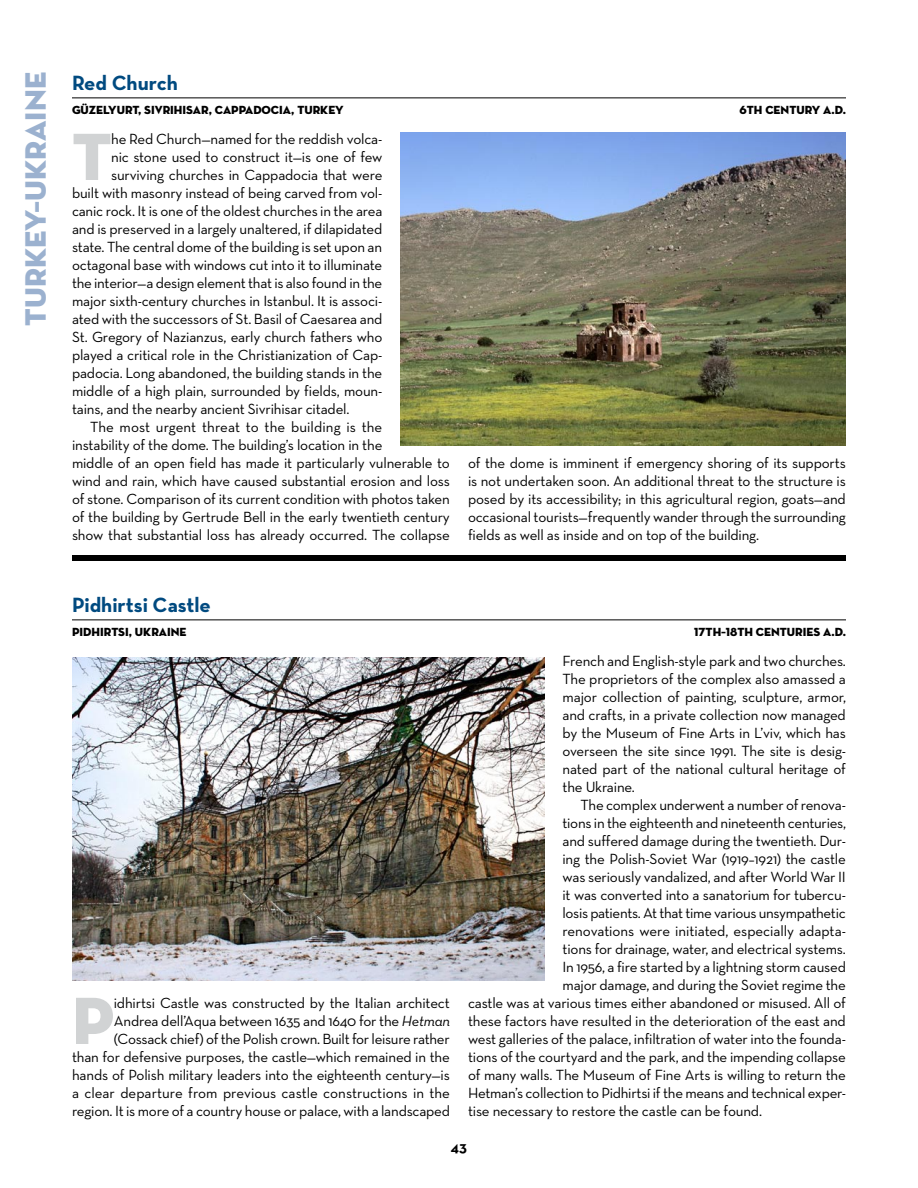
<style>
.page{position:relative;width:918px;height:1188px;background:#fff}
.page>*{position:absolute;margin:0;border:0;box-sizing:border-box;transform-origin:0 0}
.t1{font:67.95px "Neutra Disp Titling";color:#d1d3d4}
.t2{font:30px "Neutra Disp Titling";color:#9bb1cf}
.t3{font:700 21px "Neutra Text";color:#004a80}
.t4{font:15px/18px "Neutra Text";letter-spacing:-.01em;color:#000;text-align:justify}
.t5{font:700 15px "Neutra Text";color:#000}
.t6{font:12px "Neutra Disp Titling";color:#000}
.s1{font-style:italic}
</style>
<div class="page">
<hr style="left:72px;top:620px;width:774px;height:1px;background:#000">
<div style="left:72px;top:555px;width:774px;height:6px;background:#000"></div>
<hr style="left:72px;top:98px;width:774px;height:1px;background:#000">
<img style="left:400px;top:132px;width:446px;height:314px">
<img style="left:72px;top:657px;width:472px;height:324px">
<h2 class="t2" style="left:17px;top:326px;width:255px;rotate:-90deg">TURKEY–UKRAINE</h2>
<h3 class="t3" style="left:72px;top:70px;width:107px">Red Church</h3>
<p class="t6" style="left:72px;top:102px;width:273px">GÜZELYURT, SIVRIHISAR, CAPPADOCIA, TURKEY</p>
<p class="t6" style="left:739px;top:102px;width:108px">6TH CENTURY A.D.</p>
<h1 class="t1" style="left:72px;top:114px;width:41px">T</h1>
<p class="t4" style="left:111px;top:130px;width:273px">he Red Church—named for the reddish volca-</p>
<p class="t4" style="left:111px;top:148px;width:273px">nic stone used to construct it—is one of few</p>
<p class="t4" style="left:111px;top:166px;width:273px">surviving churches in Cappadocia that were</p>
<p class="t4" style="left:72px;top:184px;width:312px">built with masonry instead of being carved from vol-</p>
<p class="t4" style="left:72px;top:202px;width:312px">canic rock. It is one of the oldest churches in the area</p>
<p class="t4" style="left:72px;top:220px;width:312px">and is preserved in a largely unaltered, if dilapidated</p>
<p class="t4" style="left:72px;top:238px;width:312px">state. The central dome of the building is set upon an</p>
<p class="t4" style="left:72px;top:256px;width:312px">octagonal base with windows cut into it to illuminate</p>
<p class="t4" style="left:72px;top:274px;width:312px">the interior—a design element that is also found in the</p>
<p class="t4" style="left:72px;top:292px;width:312px">major sixth-century churches in Istanbul. It is associ-</p>
<p class="t4" style="left:72px;top:310px;width:312px">ated with the successors of St. Basil of Caesarea and</p>
<p class="t4" style="left:72px;top:328px;width:312px">St. Gregory of Nazianzus, early church fathers who</p>
<p class="t4" style="left:72px;top:346px;width:312px">played a critical role in the Christianization of Cap-</p>
<p class="t4" style="left:72px;top:364px;width:312px">padocia. Long abandoned, the building stands in the</p>
<p class="t4" style="left:72px;top:382px;width:312px">middle of a high plain, surrounded by fields, moun-</p>
<p class="t4" style="left:72px;top:400px;width:279px">tains, and the nearby ancient Sivrihisar citadel.</p>
<p class="t4" style="left:90px;top:418px;width:294px">The most urgent threat to the building is the</p>
<p class="t4" style="left:72px;top:436px;width:312px">instability of the dome. The building’s location in the</p>
<p class="t4" style="left:72px;top:454px;width:379px">middle of an open field has made it particularly vulnerable to</p>
<p class="t4" style="left:72px;top:472px;width:379px">wind and rain, which have caused substantial erosion and loss</p>
<p class="t4" style="left:72px;top:490px;width:379px">of stone. Comparison of its current condition with photos taken</p>
<p class="t4" style="left:72px;top:508px;width:379px">of the building by Gertrude Bell in the early twentieth century</p>
<p class="t4" style="left:72px;top:526px;width:379px">show that substantial loss has already occurred. The collapse</p>
<p class="t4" style="left:468px;top:454px;width:380px">of the dome is imminent if emergency shoring of its supports is not undertaken soon. An additional threat to the structure is posed by its accessibility; in this agricultural region, goats—and occasional tourists—frequently wander through the surrounding fields as well as inside and on top of the building.</p>
<h3 class="t3" style="left:72px;top:592px;width:140px">Pidhirtsi Castle</h3>
<p class="t6" style="left:72px;top:624px;width:116px">PIDHIRTSI, UKRAINE</p>
<p class="t6" style="left:694px;top:624px;width:153px">17TH–18TH CENTURIES A.D.</p>
<p class="t4" style="left:72px;top:994px;width:380px;text-align:right">idhirtsi Castle was constructed by the Italian architect Andrea dell’Aqua between 1635 and 1640 for the <span class="s1">Hetman </span>(Cossack chief) of the Polish crown. Built for leisure rather<br>than for defensive purposes, the castle—which remained in the hands of Polish military leaders into the eighteenth century—is a clear departure from previous castle constructions in the region. It is more of a country house or palace, with a landscaped</p>
<h1 class="t1" style="left:72px;top:978px;width:44px">P</h1>
<p class="t4" style="left:562px;top:652px;width:285px">French and English-style park and two churches.<br>The proprietors of the complex also amassed a major collection of painting, sculpture, armor, and crafts, in a private collection now managed by the Museum of Fine Arts in L’viv, which has overseen the site since 1991. The site is desig&shy;nated part of the national cultural heritage of the Ukraine.</p>
<p class="t4" style="left:580px;top:796px;width:267px">The complex underwent a number of renova-</p>
<p class="t4" style="left:562px;top:814px;width:285px">tions in the eighteenth and nineteenth centuries,</p>
<p class="t4" style="left:562px;top:832px;width:285px">and suffered damage during the twentieth. Dur-</p>
<p class="t4" style="left:562px;top:850px;width:285px">ing the Polish-Soviet War (1919–1921) the castle</p>
<p class="t4" style="left:562px;top:868px;width:285px">was seriously vandalized, and after World War II</p>
<p class="t4" style="left:562px;top:886px;width:285px">it was converted into a sanatorium for tubercu-</p>
<p class="t4" style="left:562px;top:904px;width:285px">losis patients. At that time various unsympathetic</p>
<p class="t4" style="left:562px;top:922px;width:285px">renovations were initiated, especially adapta-</p>
<p class="t4" style="left:562px;top:940px;width:285px">tions for drainage, water, and electrical systems.</p>
<p class="t4" style="left:562px;top:958px;width:285px">In 1956, a fire started by a lightning storm caused</p>
<p class="t4" style="left:562px;top:976px;width:285px">major damage, and during the Soviet regime the</p>
<p class="t4" style="left:468px;top:994px;width:379px">castle was at various times either abandoned or misused. All of</p>
<p class="t4" style="left:468px;top:1012px;width:379px">these factors have resulted in the deterioration of the east and</p>
<p class="t4" style="left:468px;top:1030px;width:379px">west galleries of the palace, infiltration of water into the founda-</p>
<p class="t4" style="left:468px;top:1048px;width:379px">tions of the courtyard and the park, and the impending collapse</p>
<p class="t4" style="left:468px;top:1066px;width:379px">of many walls. The Museum of Fine Arts is willing to return the</p>
<p class="t4" style="left:468px;top:1084px;width:380px">Hetman’s collection to Pidhirtsi if the means and technical exper-</p>
<p class="t4" style="left:468px;top:1102px;width:296px">tise necessary to restore the castle can be found.</p>
<p class="t5" style="left:451px;top:1138px;width:9px">43</p>
</div>
